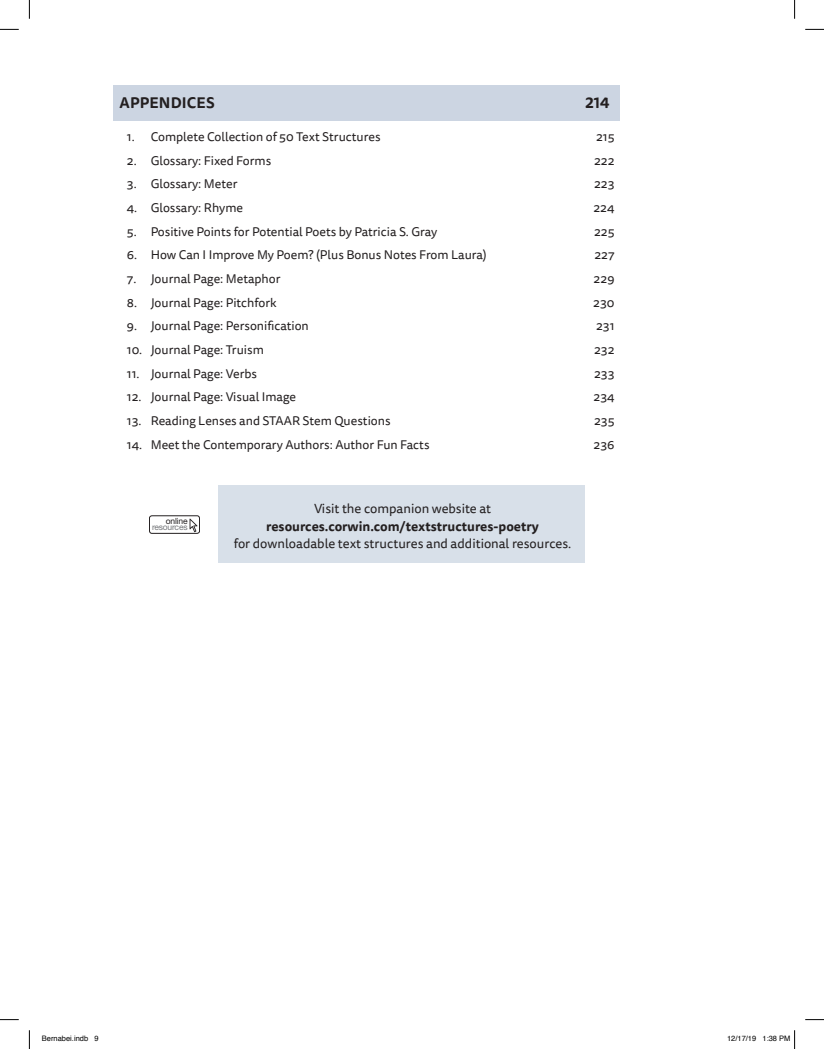
<style>
.page{position:relative;width:824px;height:1049px;background:#fff}
.page>*{position:absolute;margin:0;border:0;box-sizing:border-box;transform-origin:0 0}
.t1{font:700 15px "Tisa Sans Pro";letter-spacing:.01em;color:#231f20}
.t2{font:13.12px "Tisa Sans Pro";color:#231f20}
.t3{font:700 13.12px "Tisa Sans Pro";color:#231f20}
.t4{font:12.5px "Tisa Sans Pro";color:#231f20}
.t5{font:8.5px "Helvetica Neue";letter-spacing:-.02em;color:#76787b}
.t6{font:8.5px "Helvetica Neue";letter-spacing:-.02em;color:#231f20}
.t7{font:7.5px "Helvetica";color:#000}
</style>
<div class="page">
<div style="left:114px;top:86px;width:506px;height:35px;background:#ccd5e2"></div>
<div style="left:218px;top:486px;width:367px;height:77px;background:#d8e0e9"></div>
<div style="left:149px;top:515px;width:51px;height:18px;border:1px solid #231f20;border-radius:2px"></div>
<svg style="left:189px;top:519px;width:8px;height:13px"></svg>
<svg style="left:0;top:29px;width:19px;height:1px"></svg>
<svg style="left:805px;top:29px;width:19px;height:1px"></svg>
<svg style="left:0;top:1019px;width:19px;height:1px"></svg>
<svg style="left:805px;top:1019px;width:19px;height:1px"></svg>
<svg style="left:29px;top:0;width:1px;height:19px"></svg>
<svg style="left:29px;top:1030px;width:1px;height:19px"></svg>
<svg style="left:794px;top:0;width:1px;height:19px"></svg>
<svg style="left:794px;top:1030px;width:1px;height:19px"></svg>
<p class="t1" style="left:119px;top:91px;width:97px">APPENDICES</p>
<p class="t1" style="left:585px;top:91px;width:26px">214</p>
<p class="t4" style="left:127px;top:128px;width:255px">1. Complete Collection of 50 Text Structures</p>
<p class="t4" style="left:596px;top:128px;width:20px">215</p>
<p class="t4" style="left:127px;top:152px;width:146px">2. Glossary: Fixed Forms</p>
<p class="t4" style="left:594px;top:152px;width:22px">222</p>
<p class="t4" style="left:127px;top:176px;width:112px">3. Glossary: Meter</p>
<p class="t4" style="left:594px;top:176px;width:22px">223</p>
<p class="t4" style="left:127px;top:199px;width:118px">4. Glossary: Rhyme</p>
<p class="t4" style="left:593px;top:199px;width:23px">224</p>
<p class="t4" style="left:127px;top:223px;width:312px">5. Positive Points for Potential Poets by Patricia S. Gray</p>
<p class="t4" style="left:594px;top:223px;width:22px">225</p>
<p class="t4" style="left:127px;top:247px;width:361px">6. How Can I Improve My Poem? (Plus Bonus Notes From Laura)</p>
<p class="t4" style="left:594px;top:247px;width:22px">227</p>
<p class="t4" style="left:127px;top:270px;width:155px">7. Journal Page: Metaphor</p>
<p class="t4" style="left:593px;top:270px;width:22px">229</p>
<p class="t4" style="left:127px;top:294px;width:151px">8. Journal Page: Pitchfork</p>
<p class="t4" style="left:593px;top:294px;width:23px">230</p>
<p class="t4" style="left:127px;top:318px;width:183px">9. Journal Page: Personification</p>
<p class="t4" style="left:596px;top:318px;width:20px">231</p>
<p class="t4" style="left:127px;top:341px;width:138px">10. Journal Page: Truism</p>
<p class="t4" style="left:594px;top:341px;width:22px">232</p>
<p class="t4" style="left:127px;top:365px;width:132px">11. Journal Page: Verbs</p>
<p class="t4" style="left:594px;top:365px;width:22px">233</p>
<p class="t4" style="left:127px;top:389px;width:171px">12. Journal Page: Visual Image</p>
<p class="t4" style="left:593px;top:389px;width:23px">234</p>
<p class="t4" style="left:127px;top:412px;width:265px">13. Reading Lenses and STAAR Stem Questions</p>
<p class="t4" style="left:594px;top:412px;width:22px">235</p>
<p class="t4" style="left:127px;top:436px;width:304px">14. Meet the Contemporary Authors: Author Fun Facts</p>
<p class="t4" style="left:593px;top:436px;width:22px">236</p>
<p class="t6" style="left:166px;top:515px;width:23px">online</p>
<p class="t5" style="left:152px;top:521px;width:37px">resources</p>
<p class="t2" style="left:314px;top:500px;width:178px">Visit the companion website at</p>
<p class="t3" style="left:266px;top:516px;width:274px">resources.corwin.com/textstructures-poetry</p>
<p class="t2" style="left:234px;top:535px;width:339px">for downloadable text structures and additional resources.</p>
<p class="t7" style="left:42px;top:1033px;width:58px">Bernabei.indb 9</p>
<p class="t7" style="left:727px;top:1033px;width:65px">12/17/19 1:38 PM</p>
</div>
